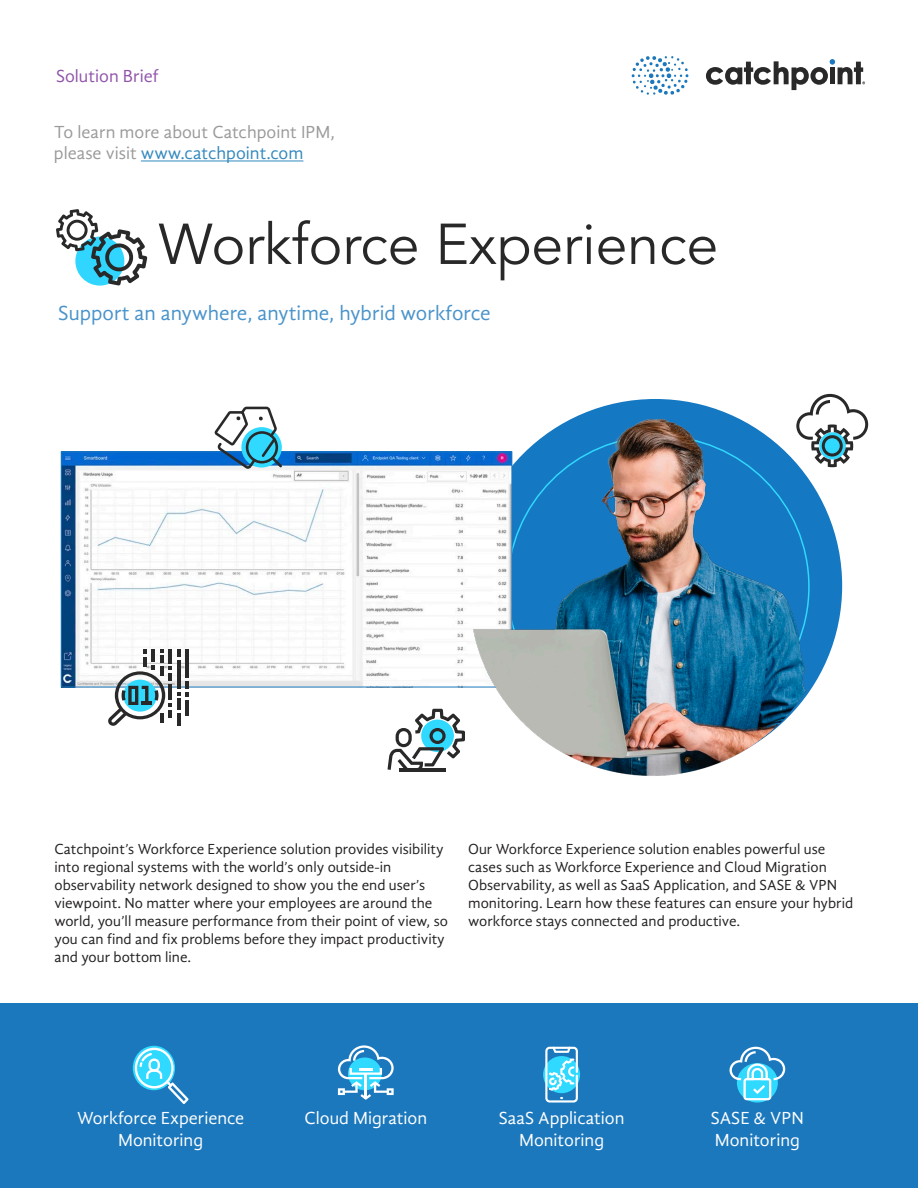
<style>
.page{position:relative;width:918px;height:1188px;background:#fff}
.page>*{position:absolute;margin:0;border:0;box-sizing:border-box;transform-origin:0 0}
.Cover_Title{font:57px "Avenir";color:#282828}
.Cover_Subtitle{font:21px "Gandhi Sans";color:#4993ca}
.Cover_Subtitle-2{font:18px "Gandhi Sans";color:#fff}
.Cover_Subtitle-3{font:18px "Gandhi Sans";color:#9a9a9a}
.Cover_Subtitle-4{font:18px "Gandhi Sans";color:#3389be}
.Cover_Subtitle-5{font:18px "Gandhi Sans";color:#9154a9}
.t1{font:15px/18px "Gandhi Sans";color:#231f20}
.s1{color:#9a9a9a}
</style>
<div class="page">
<hr style="left:141px;top:161px;width:162px;height:1px;background:#3389be">
<svg style="left:631px;top:56px;width:58px;height:39px"></svg>
<svg style="left:706px;top:59px;width:159px;height:31px"></svg>
<svg style="left:56px;top:209px;width:91px;height:76px"></svg>
<img style="left:63px;top:453px;width:391px;height:232px">
<img style="left:454px;top:407px;width:415px;height:369px">
<svg style="left:388px;top:709px;width:77px;height:62px"></svg>
<hr style="left:399px;top:768px;width:47px;height:3px;background:#292929">
<svg style="left:796px;top:394px;width:72px;height:73px"></svg>
<svg style="left:214px;top:407px;width:68px;height:62px"></svg>
<svg style="left:108px;top:649px;width:81px;height:77px"></svg>
<div style="left:0;top:1003px;width:918px;height:185px;background:#1c78bd"></div>
<svg style="left:133px;top:1046px;width:42px;height:44px"></svg>
<svg style="left:135px;top:1048px;width:54px;height:56px"></svg>
<svg style="left:338px;top:1045px;width:56px;height:55px"></svg>
<svg style="left:543px;top:1056px;width:37px;height:37px"></svg>
<svg style="left:545px;top:1047px;width:33px;height:56px"></svg>
<svg style="left:737px;top:1063px;width:41px;height:40px"></svg>
<svg style="left:730px;top:1047px;width:55px;height:53px"></svg>
<p class="Cover_Subtitle-5" style="left:56px;top:66px;width:104px">Solution Brief</p>
<p class="Cover_Subtitle-3" style="left:54px;top:121px;width:283px">To learn more about Catchpoint IPM,</p>
<p class="Cover_Subtitle-4" style="left:54px;top:143px;width:251px"><span class="s1">please visit</span> www.catchpoint.com</p>
<p class="Cover_Title" style="left:159px;top:210px;width:561px">Workforce Experience</p>
<p class="Cover_Subtitle" style="left:58px;top:301px;width:434px">Support an anywhere, anytime, hybrid workforce</p>
<p class="t1" style="left:54px;top:840px;width:395px">Catchpoint’s Workforce Experience solution provides visibility into regional systems with the world’s only outside-in observability network designed to show you the end user’s viewpoint. No matter where your employees are around the world, you’ll measure performance from their point of view, so you can find and fix problems before they impact productivity and your bottom line.</p>
<p class="t1" style="left:468px;top:840px;width:387px">Our Workforce Experience solution enables powerful use cases such as Workforce Experience and Cloud Migration Observability, as well as SaaS Application, and SASE &amp; VPN monitoring. Learn how these features can ensure your hybrid workforce stays connected and productive.</p>
<p class="Cover_Subtitle-2" style="left:77px;top:1108px;width:169px">Workforce Experience</p>
<p class="Cover_Subtitle-2" style="left:118px;top:1130px;width:87px">Monitoring</p>
<p class="Cover_Subtitle-2" style="left:304px;top:1107px;width:124px">Cloud Migration</p>
<p class="Cover_Subtitle-2" style="left:499px;top:1108px;width:127px">SaaS Application</p>
<p class="Cover_Subtitle-2" style="left:519px;top:1130px;width:87px">Monitoring</p>
<p class="Cover_Subtitle-2" style="left:711px;top:1108px;width:95px">SASE &amp; VPN</p>
<p class="Cover_Subtitle-2" style="left:715px;top:1130px;width:87px">Monitoring</p>
</div>
